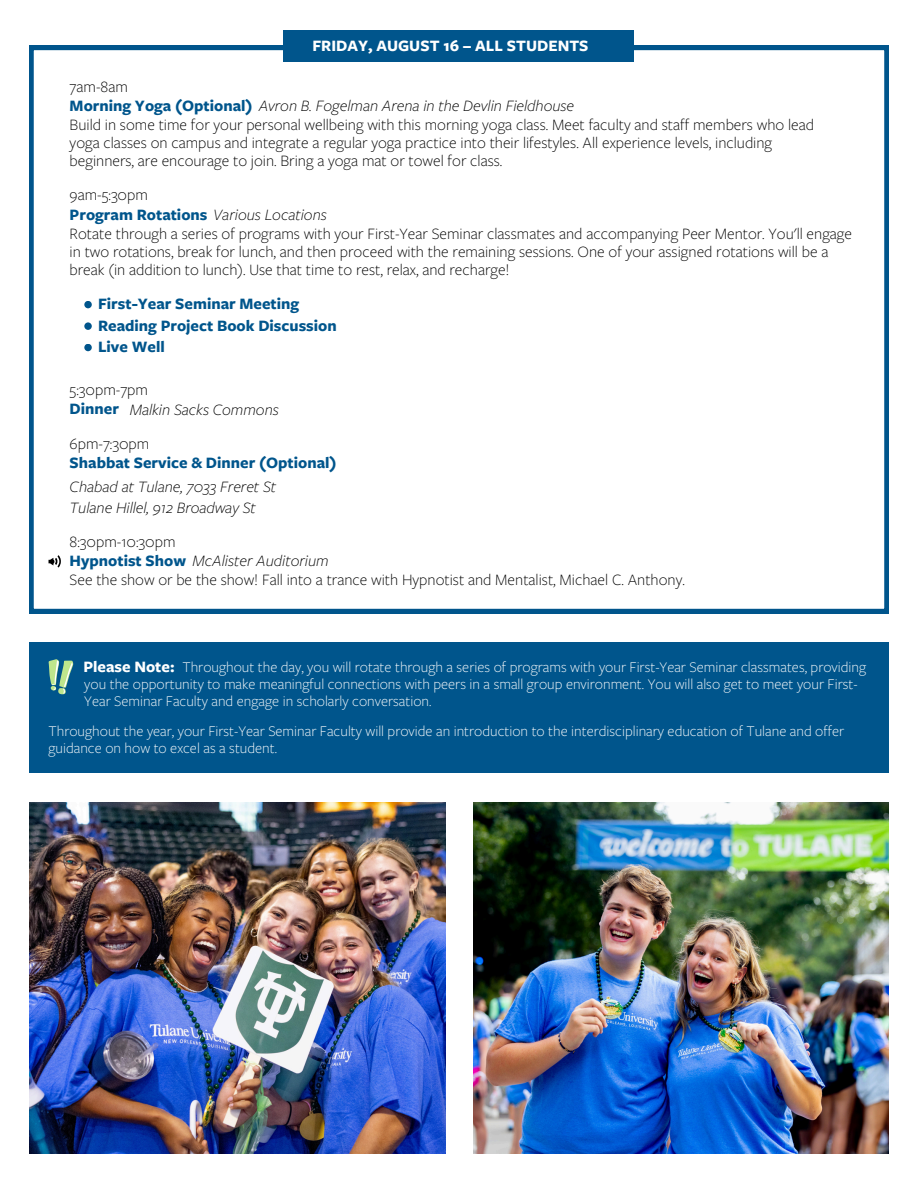
<style>
.page{position:relative;width:918px;height:1188px;background:#fff}
.page>*{position:absolute;margin:0;border:0;box-sizing:border-box;transform-origin:0 0}
.t1{font:300 16.5px/18px "Freight Sans Pro";color:#000}
.t2{font:italic 300 16.5px "Freight Sans Pro";color:#000}
.t3{font:700 16.5px "Freight Sans Pro";color:#00558c}
.t4{font:700 16.5px "Freight Sans Pro";color:#fff}
.t5{font:300 15.3px/16.8px "Freight Sans Pro";color:#fff}
.s1{font-weight:700;font-style:normal;color:#00558c}
.s2{font-weight:300;font-style:italic;color:#000}
</style>
<div class="page">
<svg style="left:29px;top:46px;width:860px;height:567px"></svg>
<div style="left:284px;top:31px;width:350px;height:31px;background:#00558c"></div>
<svg style="left:49px;top:555px;width:12px;height:13px"></svg>
<div style="left:84px;top:301px;width:8px;height:7px;background:#00558c;border-radius:50%"></div>
<div style="left:84px;top:322px;width:8px;height:8px;background:#00558c;border-radius:50%"></div>
<div style="left:84px;top:344px;width:8px;height:7px;background:#00558c;border-radius:50%"></div>
<div style="left:29px;top:643px;width:860px;height:130px;background:#00558c"></div>
<svg style="left:49px;top:659px;width:24px;height:35px"></svg>
<img style="left:473px;top:802px;width:416px;height:351px">
<img style="left:29px;top:802px;width:416px;height:351px">
<h2 class="t4" style="left:312px;top:34px;width:278px">FRIDAY, AUGUST 16 – ALL STUDENTS</h2>
<h2 class="t1" style="left:70px;top:78px;width:60px">7am-8am</h2>
<h2 class="t2" style="left:70px;top:97px;width:506px"><span class="s1">Morning Yoga (Optional)</span> Avron B. Fogelman Arena in the Devlin Fieldhouse</h2>
<h2 class="t1" style="left:70px;top:116px;width:746px">Build in some time for your personal wellbeing with this morning yoga class. Meet faculty and staff members who lead yoga classes on campus and integrate a regular yoga practice into their lifestyles. All experience levels, including beginners, are encourage to join. Bring a yoga mat or towel for class.</h2>
<h2 class="t1" style="left:70px;top:186px;width:80px">9am-5:30pm</h2>
<p class="t3" style="left:70px;top:203px;width:259px">Program Rotations <span class="s2">Various Locations</span></p>
<p class="t1" style="left:70px;top:225px;width:784px">Rotate through a series of programs with your First-Year Seminar classmates and accompanying Peer Mentor. You'll engage in two rotations, break for lunch, and then proceed with the remaining sessions. One of your assigned rotations will be a break (in addition to lunch). Use that time to rest, relax, and recharge!</p>
<p class="t3" style="left:98px;top:292px;width:203px">First-Year Seminar Meeting</p>
<h2 class="t3" style="left:98px;top:314px;width:240px">Reading Project Book Discussion</h2>
<p class="t3" style="left:98px;top:335px;width:68px">Live Well</p>
<p class="t1" style="left:70px;top:381px;width:80px">5:30pm-7pm</p>
<p class="t3" style="left:70px;top:397px;width:51px">Dinner</p>
<h2 class="t2" style="left:130px;top:401px;width:151px">Malkin Sacks Commons</h2>
<p class="t1" style="left:70px;top:435px;width:81px">6pm-7:30pm</p>
<p class="t3" style="left:70px;top:452px;width:268px">Shabbat Service &amp; Dinner (Optional)</p>
<p class="t2" style="left:70px;top:477px;width:208px">Chabad at Tulane, 7033 Freret St</p>
<p class="t2" style="left:70px;top:499px;width:188px">Tulane Hillel, 912 Broadway St</p>
<p class="t1" style="left:70px;top:533px;width:107px">8:30pm-10:30pm</p>
<h2 class="t2" style="left:70px;top:552px;width:261px"><span class="s1">Hypnotist Show</span> McAlister Auditorium</h2>
<p class="t1" style="left:70px;top:571px;width:617px">See the show or be the show! Fall into a trance with Hypnotist and Mentalist, Michael C. Anthony.</p>
<p class="t4" style="left:83px;top:655px;width:93px">Please Note:</p>
<h1 class="t5" style="left:84px;top:659px;width:783px;text-indent:98px">Throughout the day, you will rotate through a series of programs with your First-Year Seminar classmates, providing you the opportunity to make meaningful connections with peers in a small group environment. You will also get to meet your First-<br>Year Seminar Faculty and engage in scholarly conversation.</h1>
<h2 class="t5" style="left:49px;top:723px;width:797px">Throughout the year, your First-Year Seminar Faculty will provide an introduction to the interdisciplinary education of Tulane and offer guidance on how to excel as a student.</h2>
</div>
